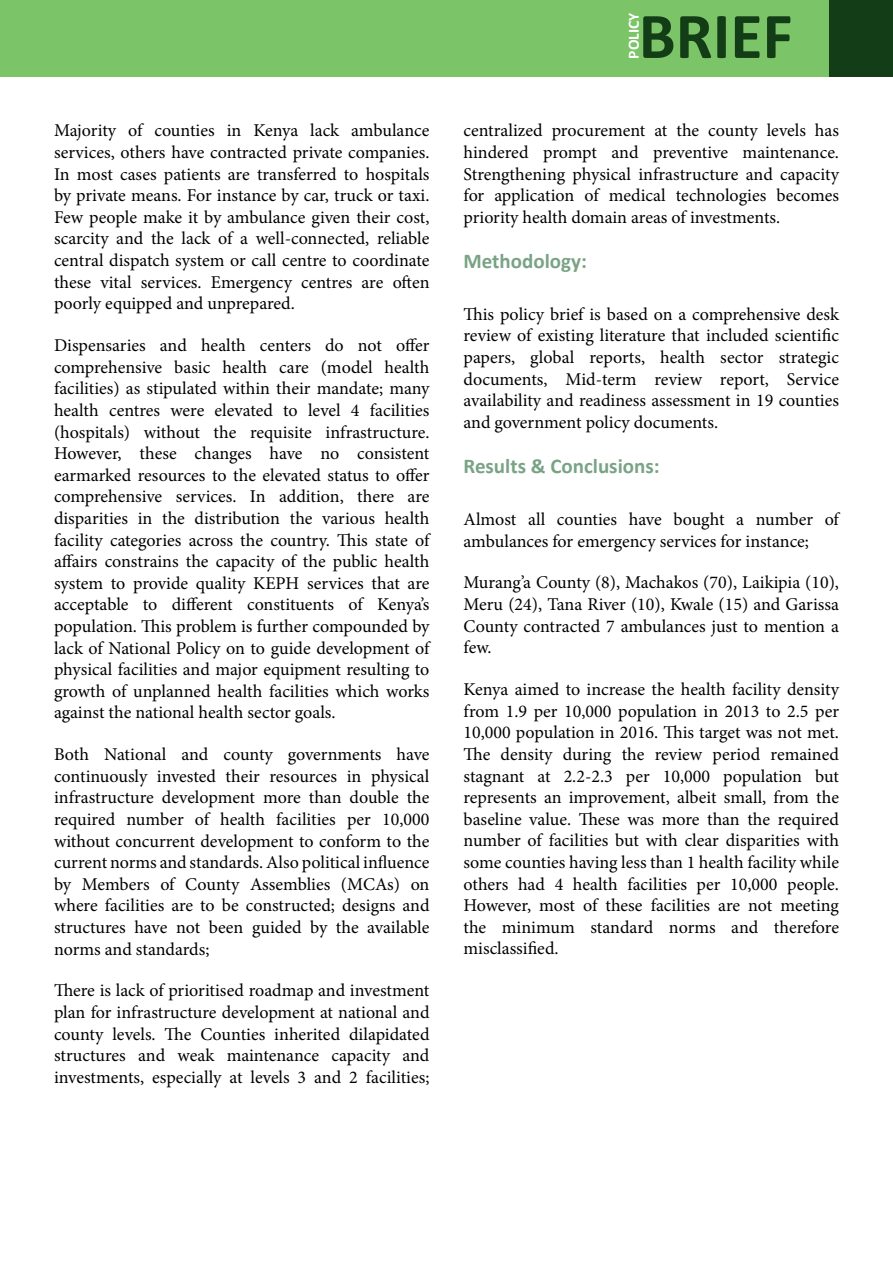
<style>
.page{position:relative;width:893px;height:1263px;background:#fff}
.page>*{position:absolute;margin:0;border:0;box-sizing:border-box;transform-origin:0 0}
.t1{font:700 65.85px "Calibri";color:#133d16}
.t2{font:700 21px "Calibri";color:#79a385}
.t3{font:18px/21.6px "Minion Pro";color:#000;text-align:justify}
.t4{font:700 15.6px "Calibri";color:#fff}
</style>
<div class="page">
<div style="left:0;top:0;width:893px;height:77px;background:#7bc468"></div>
<div style="left:829px;top:0;width:64px;height:77px;background:#133d16"></div>
<p class="t3" style="left:54px;top:120px;width:377px">Majority of counties in Kenya lack ambulance services, others have contracted private companies.<br>In most cases patients are transferred to hospitals by private means. For instance by car, truck or taxi.<br>Few people make it by ambulance given their cost, scarcity and the lack of a well-connected, reliable central dispatch system or call centre to coordinate these vital services. Emergency centres are often poorly equipped and unprepared.</p>
<p class="t3" style="left:54px;top:335px;width:377px">Dispensaries and health centers do not offer comprehensive basic health care (model health facilities) as stipulated within their mandate; many health centres were elevated to level 4 facilities (hospitals) without the requisite infrastructure.<br>However, these changes have no consistent earmarked resources to the elevated status to offer comprehensive services. In addition, there are disparities in the distribution the various health facility categories across the country. This state of affairs constrains the capacity of the public health system to provide quality KEPH services that are acceptable to different constituents of Kenya’s population. This problem is further compounded by lack of National Policy on to guide development of physical facilities and major equipment resulting to growth of unplanned health facilities which works against the national health sector goals.</p>
<p class="t3" style="left:54px;top:744px;width:377px">Both National and county governments have continuously invested their resources in physical infrastructure development more than double the required number of health facilities per 10,000 without concurrent development to conform to the current norms and standards. Also political influence by Members of County Assemblies (MCAs) on where facilities are to be constructed; designs and structures have not been guided by the available norms and standards;</p>
<p class="t3" style="left:54px;top:980px;width:377px">There is lack of prioritised roadmap and investment plan for infrastructure development at national and county levels. The Counties inherited dilapidated structures and weak maintenance capacity and investments, especially at levels 3 and 2 facilities;</p>
<p class="t4" style="left:624px;top:59px;width:48px;rotate:-90deg">POLICY</p>
<h1 class="t1" style="left:639px;top:-6px;width:156px">BRIEF</h1>
<p class="t3" style="left:463px;top:120px;width:377px">centralized procurement at the county levels has hindered prompt and preventive maintenance.<br>Strengthening physical infrastructure and capacity for application of medical technologies becomes priority health domain areas of investments.</p>
<p class="t2" style="left:463px;top:248px;width:125px">Methodology:</p>
<p class="t3" style="left:463px;top:303px;width:377px">This policy brief is based on a comprehensive desk review of existing literature that included scientific papers, global reports, health sector strategic documents, Mid-term review report, Service availability and readiness assessment in 19 counties and government policy documents.</p>
<p class="t2" style="left:463px;top:453px;width:198px">Results &amp; Conclusions:</p>
<p class="t3" style="left:463px;top:508px;width:377px">Almost all counties have bought a number of ambulances for emergency services for instance;</p>
<p class="t3" style="left:463px;top:572px;width:377px">Murang’a County (8), Machakos (70), Laikipia (10), Meru (24), Tana River (10), Kwale (15) and Garissa County contracted 7 ambulances just to mention a few.</p>
<p class="t3" style="left:463px;top:679px;width:377px">Kenya aimed to increase the health facility density from 1.9 per 10,000 population in 2013 to 2.5 per 10,000 population in 2016. This target was not met.<br>The density during the review period remained stagnant at 2.2-2.3 per 10,000 population but represents an improvement, albeit small, from the baseline value. These was more than the required number of facilities but with clear disparities with some counties having less than 1 health facility while others had 4 health facilities per 10,000 people.<br>However, most of these facilities are not meeting the minimum standard norms and therefore misclassified.</p>
</div>
